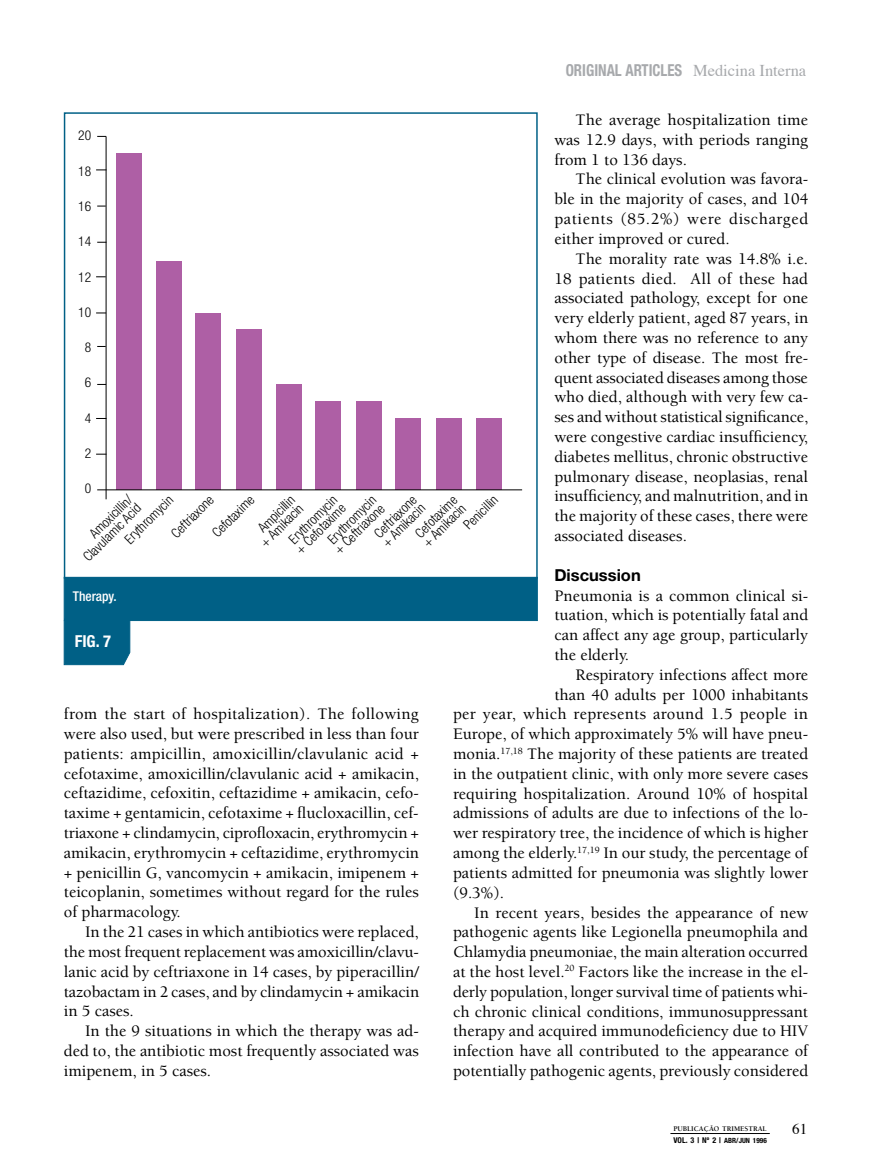
<style>
.page{position:relative;width:872px;height:1170px;background:#fff}
.page>*{position:absolute;margin:0;border:0;box-sizing:border-box;transform-origin:0 0}
.t1{font:500 16.5px/19.8px "Berkeley";color:#000;text-align:justify}
.t2{font:500 16.5px "Berkeley";letter-spacing:.02em;color:#000}
.t3{font:700 condensed 16.5px "Helvetica Neue";color:#a7a9ac;scale:.9 1}
.t4{font:16.5px "Times";color:#a7a9ac}
.t5{font:700 16.5px "Helvetica Neue";color:#000}
.t6{font:700 condensed 16.5px "Helvetica Neue";color:#fff}
.t7{font:15px "Times";color:#000}
.t8{font:300 condensed 13.5px/16.5px "Helvetica Neue";color:#000}
.t9{font:500 condensed 13.5px "Helvetica Neue";color:#fff}
.t10{font:700 7.35px "Berkeley";color:#000}
.t11{font:700 condensed 7.2px "Helvetica Neue";letter-spacing:.01em;color:#000}
.s1{font-size:7.95px}
</style>
<div class="page">
<hr style="left:670px;top:1133px;width:99px;height:1px;background:#000">
<hr style="left:106px;top:136px;width:1px;height:363px;background:#000">
<div style="left:116px;top:153px;width:26px;height:337px;background:#ae5fa5"></div>
<div style="left:157px;top:261px;width:25px;height:229px;background:#ae5fa5"></div>
<div style="left:196px;top:313px;width:25px;height:177px;background:#ae5fa5"></div>
<div style="left:236px;top:329px;width:26px;height:161px;background:#ae5fa5"></div>
<div style="left:277px;top:384px;width:25px;height:106px;background:#ae5fa5"></div>
<div style="left:316px;top:401px;width:25px;height:89px;background:#ae5fa5"></div>
<div style="left:356px;top:401px;width:26px;height:89px;background:#ae5fa5"></div>
<div style="left:395px;top:418px;width:26px;height:72px;background:#ae5fa5"></div>
<div style="left:436px;top:418px;width:25px;height:72px;background:#ae5fa5"></div>
<div style="left:476px;top:418px;width:26px;height:72px;background:#ae5fa5"></div>
<div style="left:64px;top:112px;width:474px;height:466px;border:2px solid #006086"></div>
<div style="left:64px;top:577px;width:474px;height:44px;background:#006086"></div>
<svg style="left:63px;top:618px;width:68px;height:47px;background:#08658a"></svg>
<hr style="left:97px;top:489px;width:425px;height:1px;background:#000">
<p class="t3" style="left:566px;top:60px;width:9px">ORIGINAL</p>
<p class="t3" style="left:625px;top:60px;width:9px">ARTICLES</p>
<p class="t4" style="left:693px;top:60px;width:115px">Medicina Interna</p>
<p class="t1" style="left:554px;top:110px;width:255px;text-indent:21px">The average hospitalization time was 12.9 days, with periods ranging from 1 to 136 days.</p>
<p class="t1" style="left:554px;top:170px;width:255px;text-indent:21px">The clinical evolution was favora&shy;ble in the majority of cases, and 104 patients (85.2%) were discharged either improved or cured.</p>
<p class="t1" style="left:554px;top:249px;width:255px;text-indent:21px">The morality rate was 14.8% i.e.<br>18 patients died. All of these had associated pathology, except for one very elderly patient, aged 87 years, in whom there was no reference to any other type of disease. The most fre&shy;quent associated diseases among those who died, although with very few ca&shy;ses and without statistical significance, were congestive cardiac insufficiency, diabetes mellitus, chronic obstructive pulmonary disease, neoplasias, renal insufficiency, and malnutrition, and in the majority of these cases, there were associated diseases.</p>
<p class="t5" style="left:554px;top:564px;width:88px">Discussion</p>
<p class="t1" style="left:554px;top:585px;width:255px">Pneumonia is a common clinical si&shy;tuation, which is potentially fatal and can affect any age group, particularly the elderly.</p>
<p class="t1" style="left:575px;top:665px;width:234px">Respiratory infections affect more</p>
<p class="t1" style="left:554px;top:684px;width:255px">than 40 adults per 1000 inhabitants</p>
<p class="t2" style="left:453px;top:705px;width:356px">per year, which represents around 1.5 people in</p>
<p class="t1" style="left:453px;top:724px;width:357px">Europe, of which approximately 5% will have pneu-</p>
<p class="t1" style="left:453px;top:744px;width:357px">monia.<sup>17,18</sup> The majority of these patients are treated</p>
<p class="t1" style="left:453px;top:764px;width:357px">in the outpatient clinic, with only more severe cases</p>
<p class="t1" style="left:453px;top:783px;width:356px">requiring hospitalization. Around 10% of hospital</p>
<p class="t1" style="left:453px;top:803px;width:357px">admissions of adults are due to infections of the lo-</p>
<p class="t1" style="left:453px;top:823px;width:357px">wer respiratory tree, the incidence of which is higher</p>
<p class="t1" style="left:453px;top:843px;width:357px">among the elderly.<sup>17,19</sup> In our study, the percentage of</p>
<p class="t1" style="left:453px;top:863px;width:357px">patients admitted for pneumonia was slightly lower</p>
<p class="t1" style="left:453px;top:882px;width:53px">(9.3%).</p>
<p class="t1" style="left:474px;top:902px;width:335px">In recent years, besides the appearance of new</p>
<p class="t1" style="left:453px;top:922px;width:357px">pathogenic agents like Legionella pneumophila and</p>
<p class="t1" style="left:453px;top:942px;width:356px">Chlamydia pneumoniae, the main alteration occurred</p>
<p class="t1" style="left:453px;top:962px;width:357px">at the host level.<sup>20</sup> Factors like the increase in the el-</p>
<p class="t1" style="left:453px;top:981px;width:356px">derly population, longer survival time of patients whi-</p>
<p class="t1" style="left:453px;top:1001px;width:357px">ch chronic clinical conditions, immunosuppressant</p>
<p class="t1" style="left:453px;top:1021px;width:357px">therapy and acquired immunodeficiency due to HIV</p>
<p class="t1" style="left:453px;top:1041px;width:357px">infection have all contributed to the appearance of</p>
<p class="t1" style="left:453px;top:1061px;width:357px">potentially pathogenic agents, previously considered</p>
<p class="t8" style="left:78px;top:127px;width:14px">20</p>
<p class="t8" style="left:78px;top:162px;width:14px">18</p>
<p class="t8" style="left:78px;top:198px;width:14px">16</p>
<p class="t8" style="left:78px;top:233px;width:14px">14</p>
<p class="t8" style="left:78px;top:268px;width:14px">12</p>
<p class="t8" style="left:78px;top:303px;width:14px">10</p>
<p class="t8" style="left:85px;top:339px;width:8px">8</p>
<p class="t8" style="left:85px;top:374px;width:8px">6</p>
<p class="t8" style="left:85px;top:409px;width:8px">4</p>
<p class="t8" style="left:85px;top:444px;width:8px">2</p>
<p class="t8" style="left:85px;top:480px;width:8px">0</p>
<p class="t8" style="left:73px;top:546px;width:77px;line-height:12px;text-align:right;rotate:-45deg">Amoxicillin/<br>Clavulamic Acid</p>
<p class="t8" style="left:167px;top:529px;width:55px;rotate:-45deg">Ceftriaxone</p>
<p class="t8" style="left:208px;top:529px;width:55px;rotate:-45deg">Cefotaxime</p>
<p class="t8" style="left:254px;top:524px;width:47px;rotate:-45deg">Ampicillin</p>
<p class="t8" style="left:359px;top:517px;width:55px;text-indent:-40px;rotate:-45deg">+ Ceftriaxone<br>Ceftriaxone</p>
<p class="t8" style="left:121px;top:535px;width:64px;rotate:-45deg">Erythromycin</p>
<p class="t8" style="left:272px;top:522px;width:64px;line-height:17.7px;text-indent:-23px;rotate:-45deg">+ Amikacin<br>Erythromycin</p>
<p class="t8" style="left:448px;top:509px;width:44px;text-indent:-41px;rotate:-45deg">+ Amikacin<br>Penicillin</p>
<p class="t8" style="left:399px;top:517px;width:55px;line-height:17px;text-indent:-30px;rotate:-45deg">+ Amikacin<br>Cefotaxime</p>
<p class="t8" style="left:313px;top:524px;width:64px;line-height:15.8px;text-indent:-30px;rotate:-45deg">+ Cefotaxime<br>Erythromycin</p>
<p class="t9" style="left:73px;top:588px;width:45px">Therapy.</p>
<p class="t6" style="left:75px;top:631px;width:38px">FIG. 7</p>
<p class="t1" style="left:64px;top:704px;width:357px">from the start of hospitalization). The following were also used, but were prescribed in less than four patients: ampicillin, amoxicillin/clavulanic acid + cefotaxime, amoxicillin/clavulanic acid + amikacin, ceftazidime, cefoxitin, ceftazidime + amikacin, cefo&shy;taxime + gentamicin, cefotaxime + flucloxacillin, cef&shy;triaxone + clindamycin, ciprofloxacin, erythromycin + amikacin, erythromycin + ceftazidime, erythromycin + penicillin G, vancomycin + amikacin, imipenem + teicoplanin, sometimes without regard for the rules of pharmacology.</p>
<p class="t1" style="left:64px;top:922px;width:357px;text-indent:21px">In the 21 cases in which antibiotics were replaced, the most frequent replacement was amoxicillin/clavu&shy;lanic acid by ceftriaxone in 14 cases, by piperacillin/ tazobactam in 2 cases, and by clindamycin + amikacin in 5 cases.</p>
<p class="t1" style="left:64px;top:1021px;width:357px;text-indent:21px">In the 9 situations in which the therapy was ad&shy;ded to, the antibiotic most frequently associated was imipenem, in 5 cases.</p>
<p class="t10" style="left:673px;top:1124px;width:95px">PUBLICAÇÃO TRIMESTRAL</p>
<p class="t7" style="left:792px;top:1118px;width:16px">61</p>
<p class="t11" style="left:673px;top:1135px;width:95px"><span class="s1">VOL. 3 | Nº 2 |</span> ABR/JUN 1996</p>
</div>
